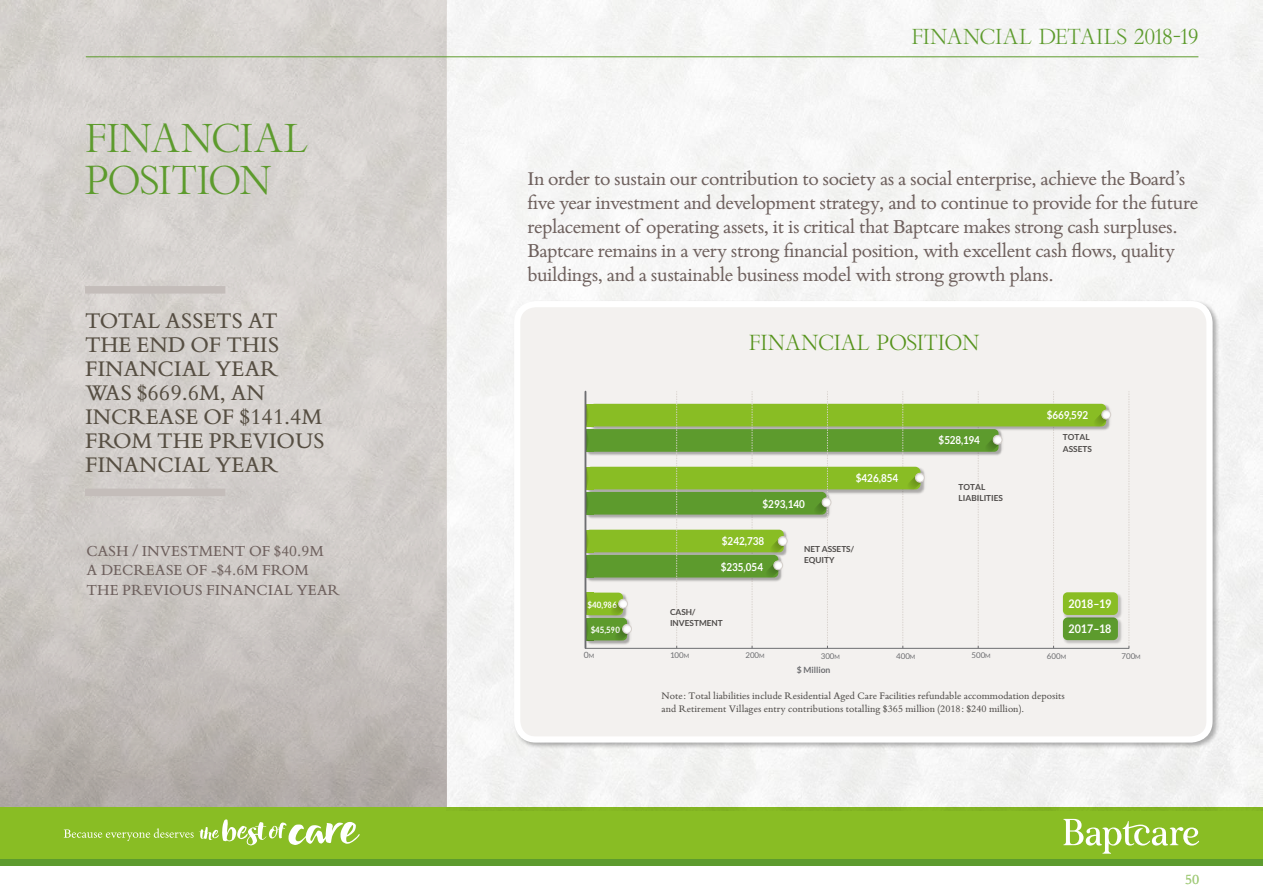
<style>
.page{position:relative;width:1263px;height:893px;background:#fff}
.page>*{position:absolute;margin:0;border:0;box-sizing:border-box;transform-origin:0 0}
.t1{font:39px/42px "Bembo Titling MT Std";letter-spacing:-.015em;color:#5d9b2d}
.t2{font:24px/24px "Bembo Book MT Std";letter-spacing:-.005em;color:#564e42}
.t3{font:21.15px "Bembo Titling MT Std";color:#56931c}
.t4{font:21px/24px "Bembo Book MT Std";letter-spacing:-.02em;color:#6e605d}
.t5{font:21px "Bembo Titling MT Std";letter-spacing:.01em;color:#5d9b2d}
.t6{font:16.5px/19.5px "Bembo Book MT Std";color:#6e605d}
.t7{font:15px "Bembo Book MT Std";color:#a7ce80}
.t8{font:700 11.85px/25.2px "Lato";color:#fff;scale:.9 1}
.t9{font:700 10.95px "Lato";color:#fff;scale:.9 1}
.t10{font:10.65px/12.9px "Bembo Book MT Std";color:#4e4b48}
.t11{font:700 8.85px "Lato";color:#fff;scale:.9 1}
.t12{font:700 8.55px "Lato";color:#6d6e71}
.t13{font:8.55px "Lato";color:#6d6e71}
.t14{font:700 8.25px/11.1px "Lato";color:#4f4c4a}
.t15{font:7.95px "Lato";color:#6d6e71}
.s1{font-size:6px}
</style>
<div class="page">
<img style="left:0;top:0;width:446px;height:808px">
<div style="left:0;top:808px;width:1263px;height:51px;background:#89bd24"></div>
<svg style="left:1063px;top:819px;width:136px;height:35px"></svg>
<svg style="left:113px;top:706px;width:6px;height:48px"></svg>
<svg style="left:377px;top:705px;width:8px;height:38px"></svg>
<svg style="left:172px;top:705px;width:13px;height:51px"></svg>
<div style="left:446px;top:0;width:817px;height:810px;background:#f5f5f5"></div>
<svg style="left:64px;top:819px;width:296px;height:26px"></svg>
<div style="left:0;top:859px;width:1263px;height:6px;background:#5d9b2d"></div>
<div style="left:513px;top:300px;width:707px;height:449px;background:#000;opacity:.3"></div>
<div style="left:517px;top:304px;width:692px;height:435px;background:#f3f1ef;border-radius:19px"></div>
<img style="left:589px;top:403px;width:521px;height:28px">
<div style="left:590px;top:404px;width:516px;height:22px;background:#89bd24;border-radius:5px"></div>
<img style="left:586px;top:428px;width:417px;height:28px">
<div style="left:585px;top:429px;width:413px;height:23px;background:#5d9b2d;border-radius:4px"></div>
<img style="left:586px;top:591px;width:42px;height:26px">
<div style="left:585px;top:593px;width:38px;height:22px;background:#89bd24;border-radius:5px"></div>
<img style="left:586px;top:528px;width:202px;height:28px">
<div style="left:585px;top:530px;width:199px;height:22px;background:#89bd24;border-radius:5px"></div>
<img style="left:586px;top:554px;width:197px;height:28px">
<div style="left:585px;top:555px;width:193px;height:22px;background:#5d9b2d;border-radius:5px"></div>
<img style="left:586px;top:465px;width:339px;height:29px">
<div style="left:586px;top:467px;width:334px;height:22px;background:#89bd24;border-radius:5px"></div>
<img style="left:586px;top:491px;width:227px;height:28px">
<div style="left:586px;top:492px;width:240px;height:23px;background:#5d9b2d;border-radius:4px"></div>
<div style="left:585px;top:404px;width:9px;height:22px;background:#89bd24"></div>
<div style="left:585px;top:492px;width:9px;height:23px;background:#5d9b2d"></div>
<hr style="left:585px;top:648px;width:544px;height:1px;background:#6d6e71">
<svg style="left:676px;top:393px;width:1px;height:256px"></svg>
<svg style="left:1053px;top:393px;width:1px;height:256px"></svg>
<svg style="left:1128px;top:394px;width:1px;height:255px"></svg>
<svg style="left:752px;top:394px;width:1px;height:255px"></svg>
<img style="left:586px;top:617px;width:44px;height:28px">
<div style="left:585px;top:618px;width:42px;height:22px;background:#5d9b2d;border-radius:4px"></div>
<img style="left:1062px;top:620px;width:60px;height:24px">
<div style="left:1063px;top:617px;width:55px;height:23px;background:#5d9b2d;border-radius:5px"></div>
<img style="left:1062px;top:592px;width:60px;height:28px">
<div style="left:1063px;top:592px;width:55px;height:23px;background:#89bd24;border-radius:5px"></div>
<hr style="left:584px;top:392px;width:2px;height:256px;background:#6d6e71">
<svg style="left:586px;top:404px;width:3px;height:48px"></svg>
<svg style="left:586px;top:467px;width:3px;height:47px"></svg>
<svg style="left:586px;top:530px;width:3px;height:47px"></svg>
<svg style="left:586px;top:593px;width:3px;height:47px"></svg>
<svg style="left:1093px;top:410px;width:18px;height:18px"></svg>
<div style="left:1102px;top:410px;width:9px;height:9px;border:1px solid #d7d1cc;border-radius:50%"></div>
<svg style="left:978px;top:393px;width:24px;height:256px"></svg>
<div style="left:993px;top:435px;width:9px;height:9px;border:1px solid #d7d1cc;border-radius:50%"></div>
<svg style="left:902px;top:393px;width:22px;height:256px"></svg>
<div style="left:915px;top:473px;width:9px;height:9px;border:1px solid #d7d1cc;border-radius:50%"></div>
<svg style="left:813px;top:393px;width:18px;height:256px"></svg>
<div style="left:822px;top:498px;width:9px;height:9px;border:1px solid #d7d1cc;border-radius:50%"></div>
<svg style="left:614px;top:624px;width:17px;height:18px"></svg>
<div style="left:622px;top:624px;width:10px;height:9px;border:1px solid #d7d1cc;border-radius:50%"></div>
<svg style="left:765px;top:561px;width:18px;height:18px"></svg>
<div style="left:774px;top:561px;width:9px;height:9px;border:1px solid #d7d1cc;border-radius:50%"></div>
<svg style="left:769px;top:537px;width:18px;height:17px"></svg>
<div style="left:778px;top:536px;width:9px;height:10px;border:1px solid #d7d1cc;border-radius:50%"></div>
<svg style="left:610px;top:599px;width:17px;height:18px"></svg>
<div style="left:618px;top:599px;width:10px;height:9px;border:1px solid #d7d1cc;border-radius:50%"></div>
<div style="left:514px;top:301px;width:698px;height:442px;border:6px solid #fff;border-radius:19px"></div>
<div style="left:85px;top:286px;width:140px;height:8px;background:#c4bdba"></div>
<div style="left:85px;top:489px;width:140px;height:7px;background:#c4bdba"></div>
<hr style="left:86px;top:57px;width:1112px;height:1px;background:#5d9b2d">
<h1 class="t1" style="left:85px;top:117px;width:224px">FINANCI AL<br>POSITION</h1>
<p class="t2" style="left:85px;top:307px;width:179px">TOTAL ASSETS at the</p>
<p class="t2" style="left:137px;top:331px;width:17px">end</p>
<p class="t2" style="left:191px;top:331px;width:50px">of this</p>
<p class="t2" style="left:85px;top:355px;width:15px">financial</p>
<p class="t2" style="left:85px;top:355px;width:241px;text-indent:130px">year<br>WAS $669.6M, AN<br>INCREASE OF $141.4M<br>FROM THE PREVIOUS<br>FINANCIAL YEAR</p>
<p class="t6" style="left:87px;top:540px;width:255px">CASH / INVESTMENT OF $40.9M<br>A DECREASE OF -$4.6M FROM<br>THE PREVIOUS FINANCIAL YEAR</p>
<p class="t5" style="left:911px;top:24px;width:143px">FINANCIAL DETA</p>
<p class="t5" style="left:1096px;top:24px;width:104px">ILS 2018-19</p>
<p class="t4" style="left:527px;top:166px;width:672px">In order to sustain our contribution to society as a social enterprise, achieve the Board’s five year investment and development strategy, and to continue to provide for the future replacement of operating assets, it is critical that Baptcare makes strong cash surpluses.<br>Baptcare remains in a very strong financial position, with excellent cash flows, quality buildings, and a sustainable business model with strong growth plans.</p>
<p class="t11" style="left:588px;top:600px;width:34px">$40,986</p>
<p class="t11" style="left:591px;top:625px;width:34px">$45,590</p>
<p class="t13" style="left:584px;top:650px;width:12px">0<span class="s1">M</span></p>
<p class="t3" style="left:749px;top:329px;width:232px">FINANCIAL POSITION</p>
<p class="t9" style="left:856px;top:472px;width:49px">$426,854</p>
<p class="t9" style="left:762px;top:498px;width:49px">$293,140</p>
<p class="t9" style="left:722px;top:535px;width:49px">$242,738</p>
<p class="t9" style="left:721px;top:560px;width:49px">$235,054</p>
<p class="t14" style="left:804px;top:544px;width:51px">NET ASSETS/<br>EQUITY</p>
<p class="t14" style="left:670px;top:607px;width:54px">CASH/<br>INVESTMENT</p>
<p class="t9" style="left:939px;top:434px;width:47px">$528,194</p>
<p class="t14" style="left:958px;top:481px;width:46px">TOTAL<br>LIABILITIES</p>
<p class="t9" style="left:1047px;top:409px;width:47px">$669,592</p>
<p class="t14" style="left:1063px;top:432px;width:30px">TOTAL<br>ASSETS</p>
<p class="t8" style="left:1068px;top:591px;width:49px">2018–19<br>2017–18</p>
<p class="t15" style="left:670px;top:651px;width:21px">100<span class="s1">M</span></p>
<p class="t15" style="left:745px;top:651px;width:21px">200<span class="s1">M</span></p>
<p class="t15" style="left:821px;top:652px;width:21px">300<span class="s1">M</span></p>
<p class="t15" style="left:896px;top:652px;width:21px">400<span class="s1">M</span></p>
<p class="t15" style="left:971px;top:651px;width:21px">500<span class="s1">M</span></p>
<p class="t15" style="left:1047px;top:652px;width:21px">600<span class="s1">M</span></p>
<p class="t15" style="left:1121px;top:652px;width:21px">700<span class="s1">M</span></p>
<p class="t12" style="left:797px;top:665px;width:35px">$ Million</p>
<p class="t10" style="left:661px;top:689px;width:405px">Note: Total liabilities include Residential Aged Care Facilities refundable accommodation deposits and Retirement Villages entry contributions totalling $365 million (2018: $240 million).</p>
<p class="t7" style="left:1185px;top:869px;width:16px">50</p>
</div>
